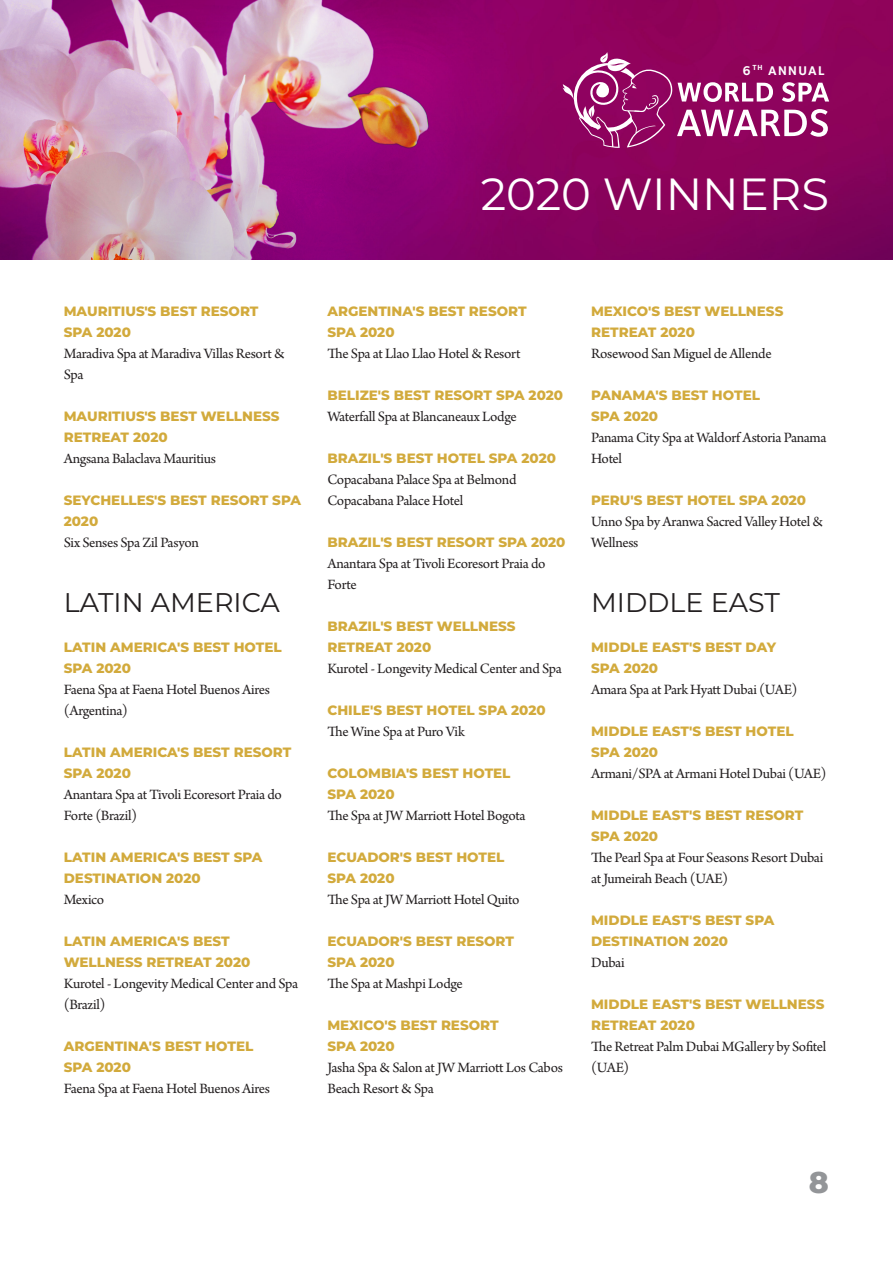
<style>
.page{position:relative;width:893px;height:1263px;background:#fff}
.page>*{position:absolute;margin:0;border:0;box-sizing:border-box;transform-origin:0 0}
.t1{font:45px "Montserrat";color:#fff}
.t2{font:800 30px "Montserrat";color:#939598}
.Noms_H1{font:27px "Montserrat";color:#231f20}
.P1_-_NOMS{font:15px/21px "Arno Pro";letter-spacing:-.025em;color:#231f20}
.H2_-_NOMS{font:800 13.5px/21px "Montserrat";color:#d2aa3c}
.t3{font:700 13.05px "Foundry Sterling";letter-spacing:.11em;color:#fff}
</style>
<div class="page">
<img style="left:0;top:0;width:893px;height:259px">
<svg style="left:562px;top:52px;width:267px;height:96px;background:#a3307a"></svg>
<p class="t3" style="left:743px;top:62px;width:84px">6<sup>TH</sup> ANNUAL</p>
<h1 class="t1" style="left:481px;top:163px;width:350px">2020 WINNERS</h1>
<p class="H2_-_NOMS" style="left:64px;top:300px;width:196px">MAURITIUS'S BEST RESORT<br>SPA 2020</p>
<p class="P1_-_NOMS" style="left:64px;top:344px;width:223px">Maradiva Spa at Maradiva Villas Resort &amp;<br>Spa</p>
<p class="H2_-_NOMS" style="left:64px;top:405px;width:217px">MAURITIUS'S BEST WELLNESS<br>RETREAT 2020</p>
<p class="P1_-_NOMS" style="left:64px;top:449px;width:154px">Angsana Balaclava Mauritius</p>
<p class="H2_-_NOMS" style="left:64px;top:489px;width:239px">SEYCHELLES'S BEST RESORT SPA<br>2020</p>
<p class="P1_-_NOMS" style="left:64px;top:533px;width:137px">Six Senses Spa Zil Pasyon</p>
<p class="Noms_H1" style="left:64px;top:583px;width:218px">LATIN AMERICA</p>
<p class="H2_-_NOMS" style="left:64px;top:636px;width:219px">LATIN AMERICA'S BEST HOTEL<br>SPA 2020</p>
<p class="P1_-_NOMS" style="left:64px;top:680px;width:208px">Faena Spa at Faena Hotel Buenos Aires (Argentina)</p>
<p class="H2_-_NOMS" style="left:64px;top:741px;width:229px">LATIN AMERICA'S BEST RESORT<br>SPA 2020</p>
<p class="P1_-_NOMS" style="left:64px;top:785px;width:220px">Anantara Spa at Tivoli Ecoresort Praia do<br>Forte (Brazil)</p>
<p class="H2_-_NOMS" style="left:64px;top:846px;width:200px">LATIN AMERICA'S BEST SPA<br>DESTINATION 2020</p>
<p class="P1_-_NOMS" style="left:64px;top:890px;width:42px">Mexico</p>
<p class="H2_-_NOMS" style="left:64px;top:930px;width:188px">LATIN AMERICA'S BEST<br>WELLNESS RETREAT 2020</p>
<p class="P1_-_NOMS" style="left:64px;top:974px;width:236px">Kurotel - Longevity Medical Center and Spa (Brazil)</p>
<p class="H2_-_NOMS" style="left:64px;top:1035px;width:191px">ARGENTINA'S BEST HOTEL<br>SPA 2020</p>
<p class="P1_-_NOMS" style="left:64px;top:1079px;width:208px">Faena Spa at Faena Hotel Buenos Aires</p>
<p class="H2_-_NOMS" style="left:327px;top:300px;width:201px">ARGENTINA'S BEST RESORT<br>SPA 2020</p>
<p class="P1_-_NOMS" style="left:327px;top:344px;width:195px">The Spa at Llao Llao Hotel &amp; Resort</p>
<p class="H2_-_NOMS" style="left:327px;top:384px;width:237px">BELIZE'S BEST RESORT SPA 2020</p>
<p class="P1_-_NOMS" style="left:327px;top:407px;width:191px">Waterfall Spa at Blancaneaux Lodge</p>
<p class="H2_-_NOMS" style="left:327px;top:447px;width:230px">BRAZIL'S BEST HOTEL SPA 2020</p>
<p class="P1_-_NOMS" style="left:327px;top:470px;width:191px">Copacabana Palace Spa at Belmond<br>Copacabana Palace Hotel</p>
<p class="H2_-_NOMS" style="left:327px;top:531px;width:240px">BRAZIL'S BEST RESORT SPA 2020</p>
<p class="P1_-_NOMS" style="left:327px;top:554px;width:220px">Anantara Spa at Tivoli Ecoresort Praia do<br>Forte</p>
<p class="H2_-_NOMS" style="left:327px;top:615px;width:190px">BRAZIL'S BEST WELLNESS<br>RETREAT 2020</p>
<p class="P1_-_NOMS" style="left:327px;top:659px;width:236px">Kurotel - Longevity Medical Center and Spa</p>
<p class="H2_-_NOMS" style="left:327px;top:699px;width:220px">CHILE'S BEST HOTEL SPA 2020</p>
<p class="P1_-_NOMS" style="left:327px;top:722px;width:139px">The Wine Spa at Puro Vik</p>
<p class="H2_-_NOMS" style="left:327px;top:762px;width:185px">COLOMBIA'S BEST HOTEL<br>SPA 2020</p>
<p class="P1_-_NOMS" style="left:327px;top:806px;width:200px">The Spa at JW Marriott Hotel Bogota</p>
<p class="H2_-_NOMS" style="left:327px;top:846px;width:179px">ECUADOR'S BEST HOTEL<br>SPA 2020</p>
<p class="P1_-_NOMS" style="left:327px;top:890px;width:193px">The Spa at JW Marriott Hotel Quito</p>
<p class="H2_-_NOMS" style="left:327px;top:930px;width:188px">ECUADOR'S BEST RESORT<br>SPA 2020</p>
<p class="P1_-_NOMS" style="left:327px;top:974px;width:137px">The Spa at Mashpi Lodge</p>
<p class="H2_-_NOMS" style="left:327px;top:1014px;width:173px">MEXICO'S BEST RESORT<br>SPA 2020</p>
<p class="P1_-_NOMS" style="left:327px;top:1058px;width:237px">Jasha Spa &amp; Salon at JW Marriott Los Cabos<br>Beach Resort &amp; Spa</p>
<p class="H2_-_NOMS" style="left:591px;top:300px;width:194px">MEXICO'S BEST WELLNESS<br>RETREAT 2020</p>
<p class="P1_-_NOMS" style="left:591px;top:344px;width:182px">Rosewood San Miguel de Allende</p>
<p class="H2_-_NOMS" style="left:591px;top:384px;width:170px">PANAMA'S BEST HOTEL<br>SPA 2020</p>
<p class="P1_-_NOMS" style="left:591px;top:428px;width:237px">Panama City Spa at Waldorf Astoria Panama<br>Hotel</p>
<p class="H2_-_NOMS" style="left:591px;top:489px;width:217px">PERU'S BEST HOTEL SPA 2020</p>
<p class="P1_-_NOMS" style="left:591px;top:512px;width:234px">Unno Spa by Aranwa Sacred Valley Hotel &amp;<br>Wellness</p>
<p class="Noms_H1" style="left:591px;top:583px;width:190px">MIDDLE EAST</p>
<p class="H2_-_NOMS" style="left:591px;top:636px;width:186px">MIDDLE EAST'S BEST DAY<br>SPA 2020</p>
<p class="P1_-_NOMS" style="left:591px;top:680px;width:208px">Amara Spa at Park Hyatt Dubai (UAE)</p>
<p class="H2_-_NOMS" style="left:591px;top:720px;width:204px">MIDDLE EAST'S BEST HOTEL<br>SPA 2020</p>
<p class="P1_-_NOMS" style="left:591px;top:764px;width:237px">Armani/SPA at Armani Hotel Dubai (UAE)</p>
<p class="H2_-_NOMS" style="left:591px;top:804px;width:214px">MIDDLE EAST'S BEST RESORT<br>SPA 2020</p>
<p class="P1_-_NOMS" style="left:591px;top:848px;width:234px">The Pearl Spa at Four Seasons Resort Dubai at Jumeirah Beach (UAE)</p>
<p class="H2_-_NOMS" style="left:591px;top:909px;width:185px">MIDDLE EAST'S BEST SPA<br>DESTINATION 2020</p>
<p class="P1_-_NOMS" style="left:591px;top:953px;width:35px">Dubai</p>
<p class="H2_-_NOMS" style="left:591px;top:993px;width:235px">MIDDLE EAST'S BEST WELLNESS<br>RETREAT 2020</p>
<p class="P1_-_NOMS" style="left:591px;top:1037px;width:237px">The Retreat Palm Dubai MGallery by Sofitel (UAE)</p>
<h2 class="t2" style="left:809px;top:1160px;width:22px">8</h2>
</div>
